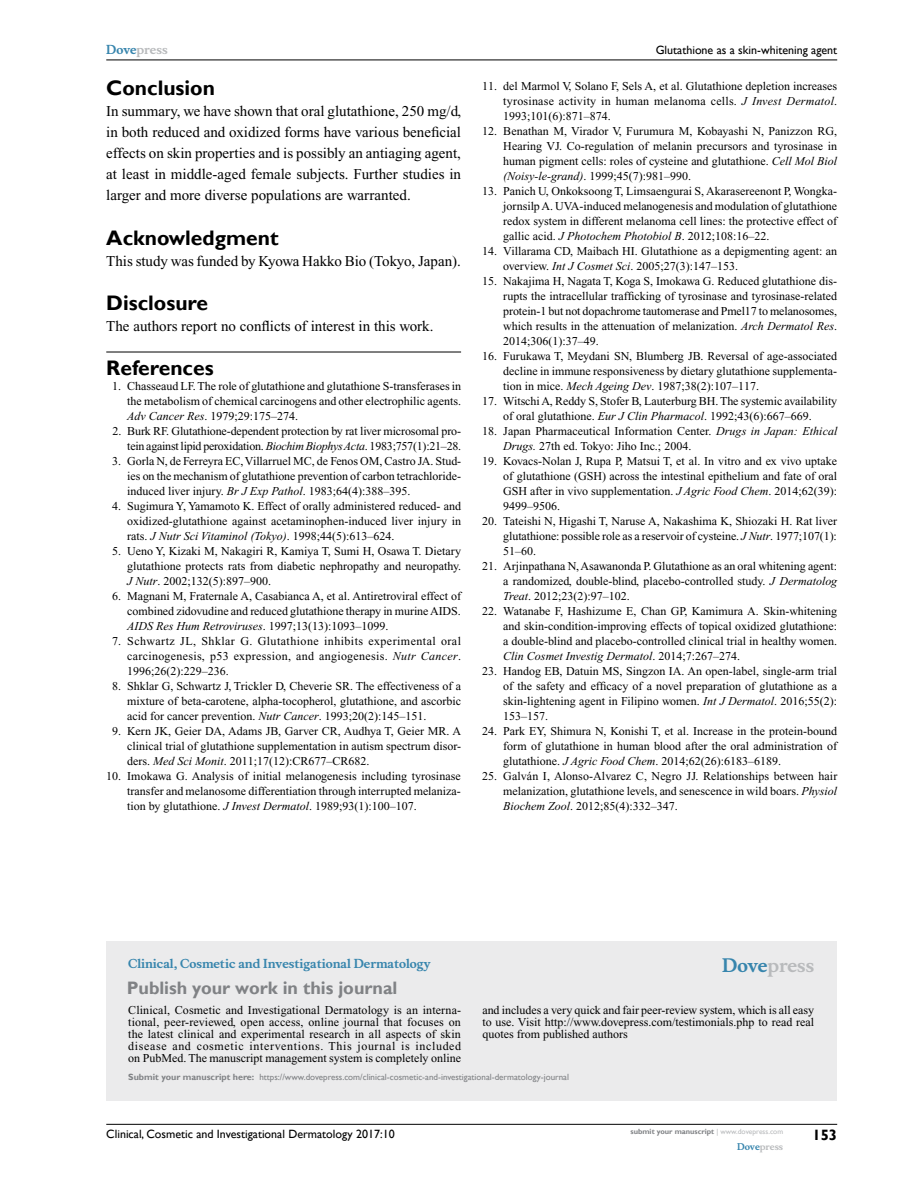
<style>
.page{position:relative;width:918px;height:1188px;background:#fff}
.page>*{position:absolute;margin:0;border:0;box-sizing:border-box;transform-origin:0 0}
.t1{font:700 21px "Gill Sans";color:#000}
.t2{font:700 18px "Gill Sans";color:#808285}
.t3{font:700 18px "Musee";color:#b8babc}
.t4{font:15px/21px "Times New Roman";color:#000;text-align:justify}
.t5{font:700 15px "Gill Sans";color:#000}
.t6{font:12px/15px "Times New Roman";color:#000;text-align:justify}
.t7{font:12px "Gill Sans";color:#000}
.t8{font:700 12px "Musee";color:#3785ad}
.t9{font:700 12px "Musee";color:#b8babc}
.t10{font:9px "Gill Sans";color:#808285}
.t11{font:700 9px "Musee";color:#b8babc}
.t12{font:700 7.5px "Gill Sans";color:#808285}
.s1{color:#3785ad}
.s2{font-style:italic}
.s3{font-weight:700}
.s4{font-weight:400;color:#b8babc}
</style>
<div class="page">
<div style="left:106px;top:941px;width:731px;height:159px;background:#ebebec"></div>
<hr style="left:106px;top:1124px;width:731px;height:1px;background:#000">
<hr style="left:106px;top:60px;width:731px;height:1px;background:#000">
<hr style="left:106px;top:352px;width:355px;height:1px;background:#000">
<p class="t9" style="left:106px;top:43px;width:63px"><span class="s1">Dove</span>press</p>
<h1 class="t1" style="left:106px;top:76px;width:110px">Conclusion</h1>
<p class="t4" style="left:106px;top:101px;width:356px">In summary, we have shown that oral glutathione, 250 mg/d, in both reduced and oxidized forms have various beneficial effects on skin properties and is possibly an antiaging agent, at least in middle-aged female subjects. Further studies in larger and more diverse populations are warranted.</p>
<h1 class="t1" style="left:106px;top:225px;width:174px">Acknowledgment</h1>
<p class="t4" style="left:106px;top:250px;width:356px">This study was funded by Kyowa Hakko Bio (Tokyo, Japan).</p>
<h1 class="t1" style="left:106px;top:290px;width:103px">Disclosure</h1>
<p class="t4" style="left:106px;top:315px;width:329px">The authors report no conflicts of interest in this work.</p>
<h1 class="t1" style="left:106px;top:355px;width:109px">References</h1>
<p class="t6" style="left:127px;top:379px;width:335px;text-indent:-15px">1. Chasseaud LF. The role of glutathione and glutathione S-transferases in the metabolism of chemical carcinogens and other electrophilic agents.<br><span class="s2">Adv Cancer Res</span>. 1979;29:175–274.</p>
<p class="t6" style="left:113px;top:424px;width:350px;text-align:right">2. Burk RF. Glutathione-dependent protection by rat liver microsomal pro&shy;tein against lipid peroxidation. <span class="s2">Biochim Biophys Acta</span>. 1983;757(1):21–28.</p>
<p class="t6" style="left:127px;top:454px;width:336px;text-indent:-15px">3. Gorla N, de Ferreyra EC, Villarruel MC, de Fenos OM, Castro JA. Stud&shy;ies on the mechanism of glutathione prevention of carbon tetrachloride&shy;induced liver injury. <span class="s2">Br J Exp Pathol</span>. 1983;64(4):388–395.</p>
<p class="t6" style="left:127px;top:499px;width:335px;text-indent:-15px">4. Sugimura Y, Yamamoto K. Effect of orally administered reduced- and oxidized-glutathione against acetaminophen-induced liver injury in rats. <span class="s2">J Nutr Sci Vitaminol (Tokyo)</span>. 1998;44(5):613–624.</p>
<p class="t6" style="left:127px;top:544px;width:335px;text-indent:-15px">5. Ueno Y, Kizaki M, Nakagiri R, Kamiya T, Sumi H, Osawa T. Dietary glutathione protects rats from diabetic nephropathy and neuropathy.<br><span class="s2">J Nutr</span>. 2002;132(5):897–900.</p>
<p class="t6" style="left:127px;top:589px;width:335px;text-indent:-15px">6. Magnani M, Fraternale A, Casabianca A, et al. Antiretroviral effect of combined zidovudine and reduced glutathione therapy in murine AIDS.<br><span class="s2">AIDS Res Hum Retroviruses</span>. 1997;13(13):1093–1099.</p>
<p class="t6" style="left:127px;top:634px;width:335px;text-indent:-15px">7. Schwartz JL, Shklar G. Glutathione inhibits experimental oral carcinogenesis, p53 expression, and angiogenesis. <span class="s2">Nutr Cancer</span>.<br>1996;26(2):229–236.</p>
<p class="t6" style="left:127px;top:679px;width:335px;text-indent:-15px">8. Shklar G, Schwartz J, Trickler D, Cheverie SR. The effectiveness of a mixture of beta-carotene, alpha-tocopherol, glutathione, and ascorbic acid for cancer prevention. <span class="s2">Nutr Cancer</span>. 1993;20(2):145–151.</p>
<p class="t6" style="left:127px;top:724px;width:335px;text-indent:-15px">9. Kern JK, Geier DA, Adams JB, Garver CR, Audhya T, Geier MR. A clinical trial of glutathione supplementation in autism spectrum disor&shy;ders. <span class="s2">Med Sci Monit</span>. 2011;17(12):CR677–CR682.</p>
<p class="t6" style="left:127px;top:769px;width:335px;text-indent:-21px">10. Imokawa G. Analysis of initial melanogenesis including tyrosinase transfer and melanosome differentiation through interrupted melaniza&shy;tion by glutathione. <span class="s2">J Invest Dermatol</span>. 1989;93(1):100–107.</p>
<p class="t7" style="left:656px;top:43px;width:183px">Glutathione as a skin-whitening agent</p>
<p class="t6" style="left:503px;top:79px;width:335px;text-indent:-21px">11. del Marmol V, Solano F, Sels A, et al. Glutathione depletion increases tyrosinase activity in human melanoma cells. <span class="s2">J Invest Dermatol</span>.<br>1993;101(6):871–874.</p>
<p class="t6" style="left:503px;top:124px;width:335px;text-indent:-21px">12. Benathan M, Virador V, Furumura M, Kobayashi N, Panizzon RG, Hearing VJ. Co-regulation of melanin precursors and tyrosinase in human pigment cells: roles of cysteine and glutathione. <span class="s2">Cell Mol Biol (Noisy-le-grand)</span>. 1999;45(7):981–990.</p>
<p class="t6" style="left:503px;top:184px;width:335px;text-indent:-21px">13. Panich U, Onkoksoong T, Limsaengurai S, Akarasereenont P, Wongka&shy;jornsilp A. UVA-induced melanogenesis and modulation of glutathione redox system in different melanoma cell lines: the protective effect of gallic acid. <span class="s2">J Photochem Photobiol B</span>. 2012;108:16–22.</p>
<p class="t6" style="left:503px;top:244px;width:335px;text-indent:-21px">14. Villarama CD, Maibach HI. Glutathione as a depigmenting agent: an overview. <span class="s2">Int J Cosmet Sci</span>. 2005;27(3):147–153.</p>
<p class="t6" style="left:503px;top:274px;width:335px;text-indent:-21px">15. Nakajima H, Nagata T, Koga S, Imokawa G. Reduced glutathione dis&shy;rupts the intracellular trafficking of tyrosinase and tyrosinase-related protein-1 but not dopachrome tautomerase and Pmel17 to melanosomes, which results in the attenuation of melanization. <span class="s2">Arch Dermatol Res</span>.<br>2014;306(1):37–49.</p>
<p class="t6" style="left:503px;top:349px;width:335px;text-indent:-21px">16. Furukawa T, Meydani SN, Blumberg JB. Reversal of age-associated decline in immune responsiveness by dietary glutathione supplementa&shy;tion in mice. <span class="s2">Mech Ageing Dev</span>. 1987;38(2):107–117.</p>
<p class="t6" style="left:482px;top:394px;width:356px;text-align:center">17. Witschi A, Reddy S, Stofer B, Lauterburg BH. The systemic availability of oral glutathione. <span class="s2">Eur J Clin Pharmacol</span>. 1992;43(6):667–669.</p>
<p class="t6" style="left:503px;top:424px;width:336px;text-indent:-21px">18. Japan Pharmaceutical Information Center. <span class="s2">Drugs in Japan: Ethical<br>Drugs.</span> 27th ed. Tokyo: Jiho Inc.; 2004.</p>
<p class="t6" style="left:503px;top:454px;width:335px;text-indent:-21px">19. Kovacs-Nolan J, Rupa P, Matsui T, et al. In vitro and ex vivo uptake of glutathione (GSH) across the intestinal epithelium and fate of oral GSH after in vivo supplementation. <span class="s2">J Agric Food Chem</span>. 2014;62(39):<br>9499–9506.</p>
<p class="t6" style="left:503px;top:514px;width:335px;text-indent:-21px">20. Tateishi N, Higashi T, Naruse A, Nakashima K, Shiozaki H. Rat liver glutathione: possible role as a reservoir of cysteine. <span class="s2">J Nutr</span>. 1977;107(1):<br>51–60.</p>
<p class="t6" style="left:503px;top:559px;width:335px;text-indent:-21px">21. Arjinpathana N, Asawanonda P. Glutathione as an oral whitening agent: a randomized, double-blind, placebo-controlled study. <span class="s2">J Dermatolog Treat</span>. 2012;23(2):97–102.</p>
<p class="t6" style="left:503px;top:604px;width:335px;text-indent:-21px">22. Watanabe F, Hashizume E, Chan GP, Kamimura A. Skin-whitening and skin-condition-improving effects of topical oxidized glutathione: a double-blind and placebo-controlled clinical trial in healthy women.<br><span class="s2">Clin Cosmet Investig Dermatol</span>. 2014;7:267–274.</p>
<p class="t6" style="left:503px;top:664px;width:335px;text-indent:-21px">23. Handog EB, Datuin MS, Singzon IA. An open-label, single-arm trial of the safety and efficacy of a novel preparation of glutathione as a skin-lightening agent in Filipino women. <span class="s2">Int J Dermatol</span>. 2016;55(2):<br>153–157.</p>
<p class="t6" style="left:503px;top:724px;width:335px;text-indent:-21px">24. Park EY, Shimura N, Konishi T, et al. Increase in the protein-bound form of glutathione in human blood after the oral administration of glutathione. <span class="s2">J Agric Food Chem</span>. 2014;62(26):6183–6189.</p>
<p class="t6" style="left:503px;top:769px;width:336px;text-indent:-21px">25. Galván I, Alonso-Alvarez C, Negro JJ. Relationships between hair melanization, glutathione levels, and senescence in wild boars. <span class="s2">Physiol Biochem Zool</span>. 2012;85(4):332–347.</p>
<p class="t8" style="left:128px;top:956px;width:304px">Clinical, Cosmetic and Investigational Dermatology</p>
<h2 class="t2" style="left:127px;top:977px;width:272px">Publish your work in this journal</h2>
<h2 class="t3" style="left:722px;top:955px;width:94px"><span class="s1">Dove</span>press</h2>
<p class="t6" style="left:128px;top:1004px;width:334px;line-height:12px">Clinical, Cosmetic and Investigational Dermatology is an interna&shy;tional, peer-reviewed, open access, online journal that focuses on the latest clinical and experimental research in all aspects of skin disease and cosmetic interventions. This journal is included on PubMed. The manuscript management system is completely online</p>
<p class="t6" style="left:482px;top:1004px;width:333px;line-height:12px">and includes a very quick and fair peer-review system, which is all easy to use. Visit http://www.dovepress.com/testimonials.php to read real quotes from published authors</p>
<p class="t10" style="left:128px;top:1072px;width:442px"><span class="s3">Submit your manuscript here:</span> https://www.dovepress.com/clinical-cosmetic-and-investigational-dermatology-journal</p>
<p class="t7" style="left:106px;top:1127px;width:290px">Clinical, Cosmetic and Investigational Dermatology 2017:10</p>
<p class="t12" style="left:631px;top:1127px;width:154px">submit your manuscript <span class="s4">| www.dovepress.com</span></p>
<p class="t11" style="left:737px;top:1141px;width:48px"><span class="s1">Dove</span>press</p>
<p class="t5" style="left:812px;top:1126px;width:26px">153</p>
</div>
